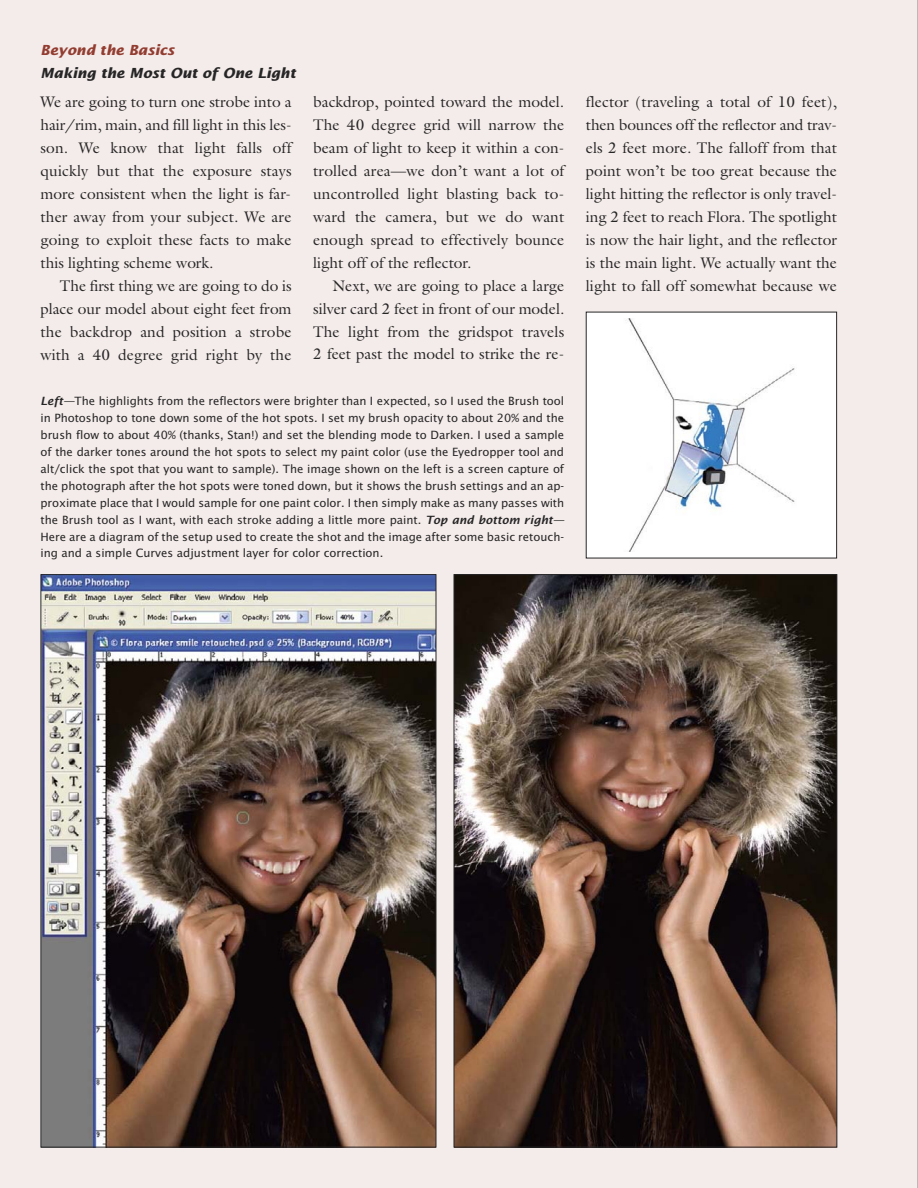
<style>
.page{position:relative;width:918px;height:1188px;background:#f4ecea}
.page>*{position:absolute;margin:0;border:0;box-sizing:border-box;transform-origin:0 0}
.t1{font:15.45px/23px "Galliard";letter-spacing:.01em;color:#272627;text-align:justify}
.t2{font:italic 700 13.95px "Lucida Sans";color:#272627}
.t3{font:italic 700 13.95px "Lucida Sans";color:#933d31}
.t4{font:11.4px/17px "Lucida Sans";color:#272627;text-align:justify}
.s1{font-weight:600;font-style:italic}
</style>
<div class="page">
<img style="left:456px;top:576px;width:379px;height:570px">
<div style="left:586px;top:312px;width:251px;height:246px;background:#fff"></div>
<img style="left:628px;top:319px;width:167px;height:232px">
<img style="left:42px;top:576px;width:392px;height:570px">
<p class="t3" style="left:40px;top:44px;width:136px">Beyond the Basics</p>
<p class="t2" style="left:40px;top:67px;width:257px">Making the Most Out of One Light</p>
<p class="t1" style="left:40px;top:90px;width:253px">We are going to turn one strobe into a hair/rim, main, and fill light in this les&shy;son. We know that light falls off quickly but that the exposure stays more consistent when the light is far&shy;ther away from your subject. We are going to exploit these facts to make this lighting scheme work.</p>
<p class="t1" style="left:40px;top:274px;width:253px;text-indent:19px">The first thing we are going to do is place our model about eight feet from the backdrop and position a strobe with a 40 degree grid right by the</p>
<p class="t1" style="left:313px;top:90px;width:253px">backdrop, pointed toward the model.<br>The 40 degree grid will narrow the beam of light to keep it within a con&shy;trolled area—we don’t want a lot of uncontrolled light blasting back to&shy;ward the camera, but we do want enough spread to effectively bounce light off of the reflector.</p>
<p class="t1" style="left:313px;top:274px;width:253px;text-indent:19px">Next, we are going to place a large silver card 2 feet in front of our model.<br>The light from the gridspot travels 2 feet past the model to strike the re-</p>
<p class="t4" style="left:40px;top:393px;width:525px"><span class="s1">Left—</span>The highlights from the reflectors were brighter than I expected, so I used the Brush tool in Photoshop to tone down some of the hot spots. I set my brush opacity to about 20% and the brush flow to about 40% (thanks, Stan!) and set the blending mode to Darken. I used a sample of the darker tones around the hot spots to select my paint color (use the Eyedropper tool and alt/click the spot that you want to sample). The image shown on the left is a screen capture of the photograph after the hot spots were toned down, but it shows the brush settings and an ap&shy;proximate place that I would sample for one paint color. I then simply make as many passes with the Brush tool as I want, with each stroke adding a little more paint. <span class="s1">Top and bottom right— </span>Here are a diagram of the setup used to create the shot and the image after some basic retouch&shy;ing and a simple Curves adjustment layer for color correction.</p>
<p class="t1" style="left:586px;top:90px;width:253px">flector (traveling a total of 10 feet), then bounces off the reflector and trav&shy;els 2 feet more. The falloff from that point won’t be too great because the light hitting the reflector is only travel&shy;ing 2 feet to reach Flora. The spotlight is now the hair light, and the reflector is the main light. We actually want the light to fall off somewhat because we</p>
</div>
